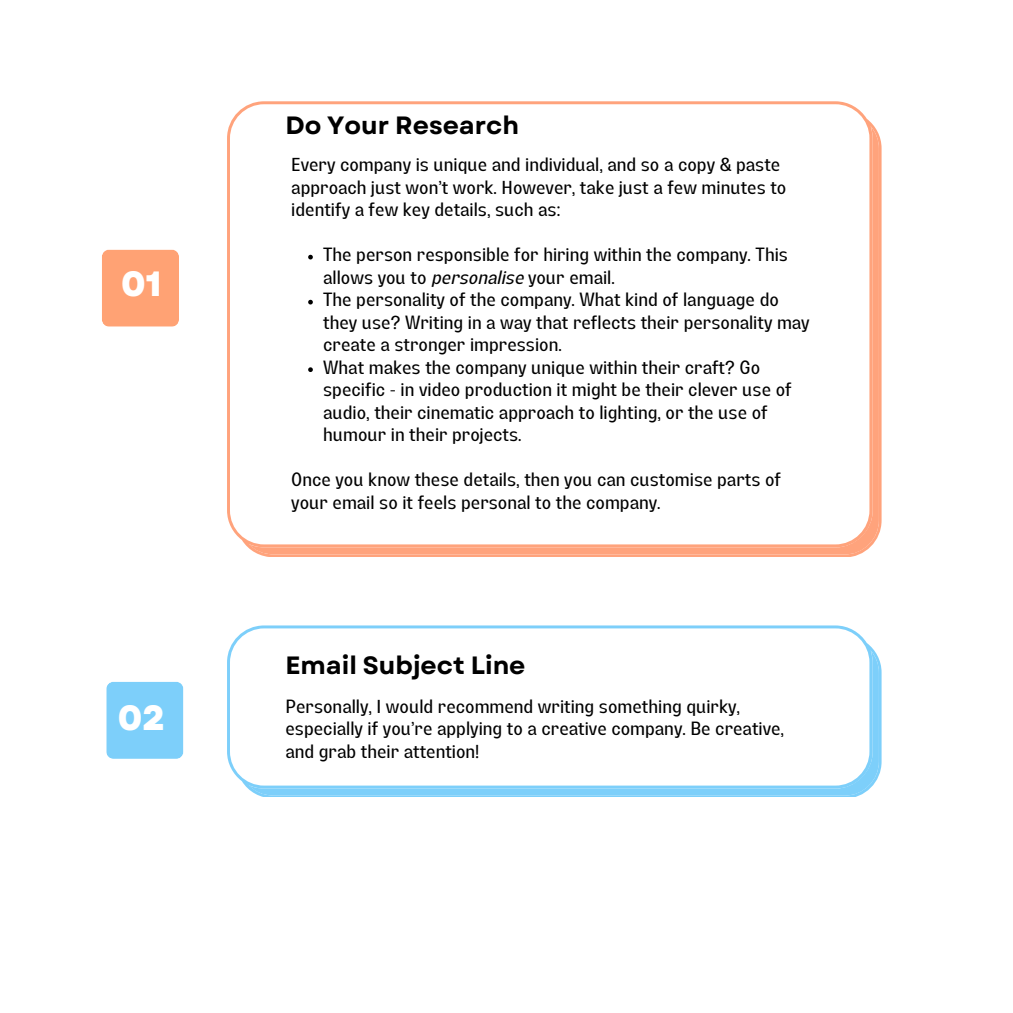
<style>
.page{position:relative;width:1013px;height:1013px;background:#fff}
.page>*{position:absolute;margin:0;border:0;box-sizing:border-box;transform-origin:0 0}
.t1{font:800 35px "Garet";color:#fff}
.t2{font:700 25px "Garet";color:#000}
.t3{font:18.75px/22.5px "Lazord";color:#000}
.s1{font-style:italic}
</style>
<div class="page">
<svg style="left:227px;top:101px;width:654px;height:456px"></svg>
<svg style="left:227px;top:625px;width:654px;height:172px"></svg>
<div style="left:102px;top:249px;width:77px;height:78px;background:#ffa274"></div>
<div style="left:106px;top:681px;width:78px;height:78px;background:#7dcffa"></div>
<svg style="left:308px;top:255px;width:5px;height:4px"></svg>
<svg style="left:308px;top:300px;width:5px;height:4px"></svg>
<svg style="left:308px;top:367px;width:5px;height:5px"></svg>
<h1 class="t1" style="left:121px;top:262px;width:42px">01</h1>
<h1 class="t1" style="left:118px;top:695px;width:49px">02</h1>
<h2 class="t2" style="left:285px;top:110px;width:235px">Do Your Research</h2>
<p class="t3" style="left:291px;top:155px;width:496px">Every company is unique and individual, and so a copy &amp; paste approach just won’t work. However, take just a few minutes to identify a few key details, such as:</p>
<p class="t3" style="left:323px;top:245px;width:488px">The person responsible for hiring within the company. This allows you to <span class="s1">personalise</span> your email.<br>The personality of the company. What kind of language do they use? Writing in a way that reflects their personality may create a stronger impression.<br>What makes the company unique within their craft? Go specific - in video production it might be their clever use of audio, their cinematic approach to lighting, or the use of humour in their projects.</p>
<p class="t3" style="left:291px;top:470px;width:491px">Once you know these details, then you can customise parts of your email so it feels personal to the company.</p>
<h2 class="t2" style="left:285px;top:650px;width:241px">Email Subject Line</h2>
<p class="t3" style="left:285px;top:696px;width:500px">Personally, I would recommend writing something quirky, especially if you’re applying to a creative company. Be creative, and grab their attention!</p>
</div>
